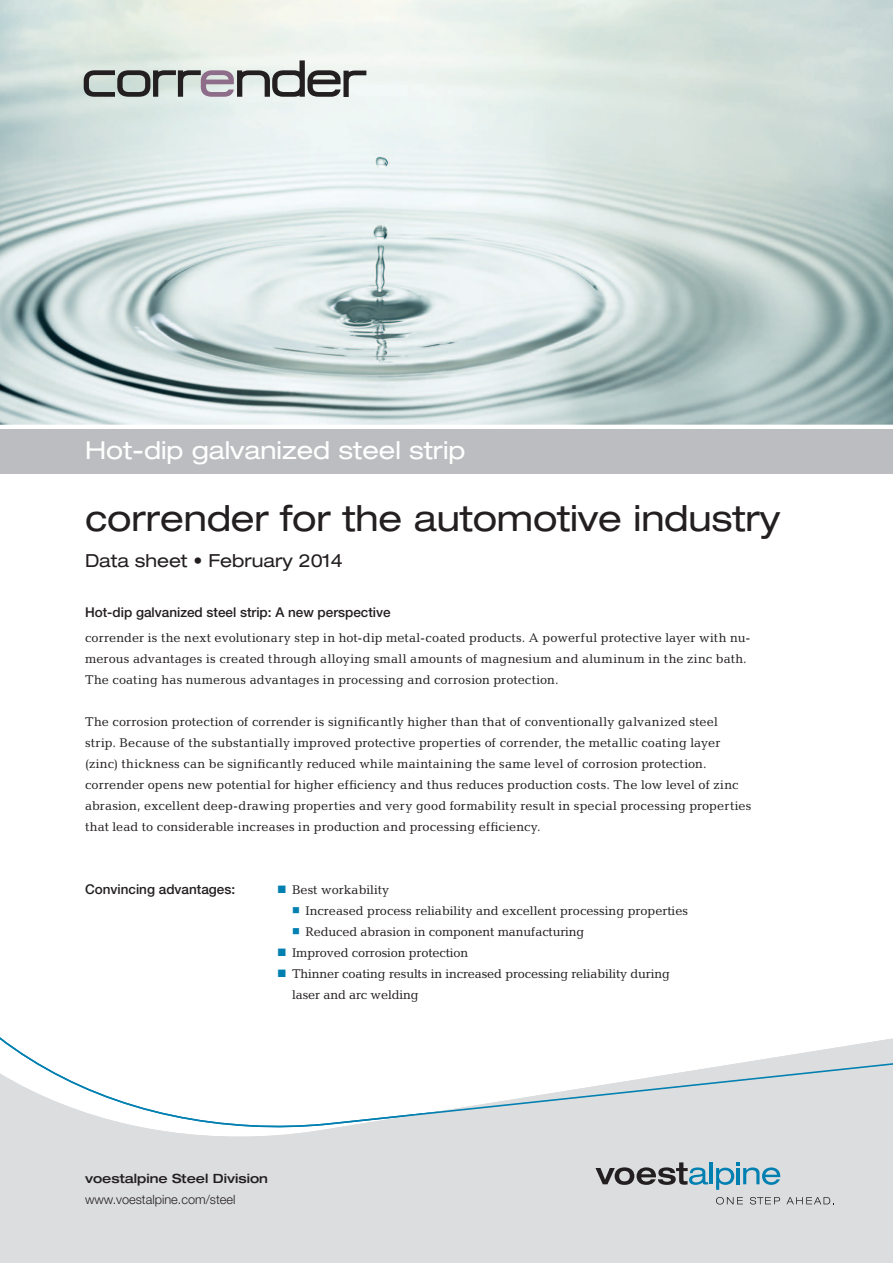
<style>
.page{position:relative;width:893px;height:1263px;background:#fff}
.page>*{position:absolute;margin:0;border:0;box-sizing:border-box;transform-origin:0 0}
.t1{font:expanded 36px "Helvetica Neue LT Pro";letter-spacing:-.005em;color:#231f20}
.t2{font:expanded 24.75px "Helvetica Neue LT Pro";color:#fff}
.t3{font:expanded 18px "Helvetica Neue LT Pro";color:#231f20}
.t4{font:500 13.5px "Helvetica Neue LT Pro";color:#231f20}
.t5{font:12.75px/21px "Candida";color:#231f20}
.t6{font:300 12.75px "Helvetica Neue LT Pro";color:#231f20}
.t7{font:500 expanded 12.75px "Helvetica Neue LT Pro";color:#231f20}
.s1{color:#007fb1}
</style>
<div class="page">
<div style="left:0;top:429px;width:893px;height:44px;background:#bcbdc0"></div>
<img style="left:0;top:0;width:893px;height:425px">
<svg style="left:84px;top:60px;width:282px;height:37px"></svg>
<div style="left:0;top:1129px;width:893px;height:134px;background:#dcdddf"></div>
<svg style="left:0;top:1037px;width:893px;height:92px"></svg>
<hr style="left:709px;top:1162px;width:3px;height:22px;background:#007fb1">
<svg style="left:716px;top:1162px;width:64px;height:28px;background:#99c0d1"></svg>
<svg style="left:595px;top:1162px;width:113px;height:23px;background:#92989d"></svg>
<svg style="left:716px;top:1197px;width:27px;height:7px"></svg>
<svg style="left:750px;top:1197px;width:30px;height:7px"></svg>
<svg style="left:786px;top:1197px;width:48px;height:7px"></svg>
<h2 class="t2" style="left:85px;top:436px;width:382px">Hot-dip galvanized steel strip</h2>
<h1 class="t1" style="left:85px;top:497px;width:697px">corrender for the automotive industry</h1>
<h3 class="t3" style="left:85px;top:550px;width:259px">Data sheet • February 2014</h3>
<p class="t4" style="left:85px;top:604px;width:307px">Hot-dip galvanized steel strip: A new perspective</p>
<p class="t5" style="left:85px;top:627px;width:667px">corrender is the next evolutionary step in hot-dip metal-coated products. A powerful protective layer with nu&shy;merous advantages is created through alloying small amounts of magnesium and aluminum in the zinc bath.<br>The coating has numerous advantages in processing and corrosion protection.</p>
<p class="t5" style="left:85px;top:711px;width:668px">The corrosion protection of corrender is significantly higher than that of conventionally galvanized steel strip. Because of the substantially improved protective properties of corrender, the metallic coating layer (zinc) thickness can be significantly reduced while maintaining the same level of corrosion protection. corrender opens new potential for higher efficiency and thus reduces production costs. The low level of zinc abrasion, excellent deep-drawing properties and very good formability result in special processing properties that lead to considerable increases in production and processing efficiency.</p>
<p class="t4" style="left:85px;top:881px;width:152px">Convincing advantages:</p>
<p class="t5" style="left:277px;top:879px;width:114px"><span class="s1">■</span> Best workability</p>
<p class="t5" style="left:292px;top:900px;width:398px"><span class="s1">■</span> Increased process reliability and excellent processing properties</p>
<p class="t5" style="left:292px;top:921px;width:294px"><span class="s1">■</span> Reduced abrasion in component manufacturing</p>
<p class="t5" style="left:277px;top:942px;width:193px"><span class="s1">■</span> Improved corrosion protection</p>
<p class="t5" style="left:292px;top:963px;width:379px;text-indent:-15px"><span class="s1">■</span> Thinner coating results in increased processing reliability during laser and arc welding</p>
<p class="t7" style="left:85px;top:1170px;width:184px">voestalpine Steel Division</p>
<p class="t6" style="left:85px;top:1191px;width:152px">www.voestalpine.com/steel</p>
</div>
